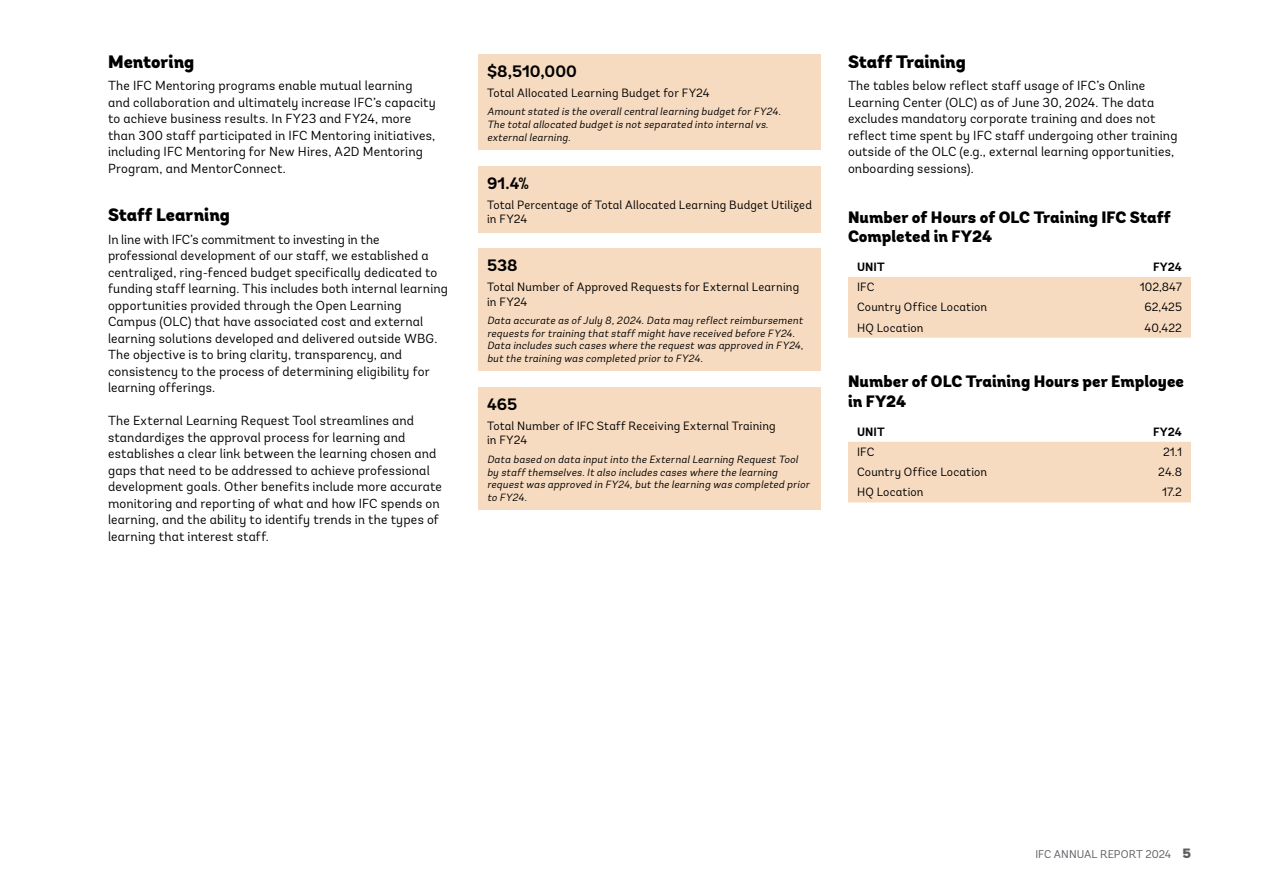
<style>
.page{position:relative;width:1263px;height:893px;background:#fff}
.page>*{position:absolute;margin:0;border:0;box-sizing:border-box;transform-origin:0 0}
.t1{font:900 18px "Andes";color:#000}
.t2{font:900 16.5px/19.8px "Andes";color:#000}
.t3{font:700 16.5px "Andes";letter-spacing:.005em;color:#000}
.t4{font:13.2px/16.5px "Andes";letter-spacing:.01em;color:#000}
.t5{font:12px/14.2px "Andes";letter-spacing:.015em;color:#000}
.t6{font:700 12px "Andes";letter-spacing:.005em;color:#000}
.t7{font:11.25px "Andes";letter-spacing:.01em;color:#5b5d61}
.t8{font:italic 10.5px/12.6px "Andes";color:#000}
.s1{font-weight:900;font-size:13.5px}
</style>
<div class="page">
<div style="left:478px;top:54px;width:343px;height:96px;background:#f7dbc1"></div>
<div style="left:478px;top:166px;width:343px;height:66px;background:#f7dbc1"></div>
<div style="left:478px;top:249px;width:343px;height:122px;background:#f7dbc1"></div>
<div style="left:478px;top:387px;width:343px;height:123px;background:#f7dbc1"></div>
<div style="left:848px;top:277px;width:343px;height:61px;background:#f7dbc1"></div>
<div style="left:848px;top:442px;width:343px;height:60px;background:#f7dbc1"></div>
<h1 class="t1" style="left:108px;top:50px;width:88px">Mentoring</h1>
<p class="t4" style="left:108px;top:77px;width:329px">The IFC Mentoring programs enable mutual learning and collaboration and ultimately increase IFC’s capacity to achieve business results. In FY23 and FY24, more than 300 staff participated in IFC Mentoring initiatives, including IFC Mentoring for New Hires, A2D Mentoring Program, and MentorConnect.</p>
<h1 class="t1" style="left:108px;top:203px;width:123px">Staff Learning</h1>
<p class="t4" style="left:108px;top:231px;width:341px">In line with IFC’s commitment to investing in the professional development of our staff, we established a centralized, ring-fenced budget specifically dedicated to funding staff learning. This includes both internal learning opportunities provided through the Open Learning Campus (OLC) that have associated cost and external learning solutions developed and delivered outside WBG.<br>The objective is to bring clarity, transparency, and consistency to the process of determining eligibility for learning offerings.</p>
<p class="t4" style="left:108px;top:412px;width:336px">The External Learning Request Tool streamlines and standardizes the approval process for learning and establishes a clear link between the learning chosen and gaps that need to be addressed to achieve professional development goals. Other benefits include more accurate monitoring and reporting of what and how IFC spends on learning, and the ability to identify trends in the types of learning that interest staff.</p>
<p class="t3" style="left:487px;top:61px;width:91px">$8,510,000</p>
<p class="t5" style="left:487px;top:85px;width:224px">Total Allocated Learning Budget for FY24</p>
<p class="t8" style="left:487px;top:105px;width:297px">Amount stated is the overallcentrallearning budget forFY24.<br>The totalallocated budget is not separated into internalvs. external learning.</p>
<p class="t3" style="left:487px;top:173px;width:44px">91.4%</p>
<p class="t5" style="left:487px;top:198px;width:326px">Total Percentage of Total Allocated Learning Budget Utilized in FY24</p>
<p class="t3" style="left:487px;top:255px;width:32px">538</p>
<p class="t5" style="left:487px;top:280px;width:314px">Total Number of Approved Requests for External Learning in FY24</p>
<p class="t8" style="left:487px;top:314px;width:320px">Data accurate as ofJuly 8,2024.Data may reflect reimbursement requests fortraining that staffmight have received before FY24.<br>Data includes such cases where the request was approved in FY24, but the training was completed priorto FY24.</p>
<p class="t3" style="left:487px;top:394px;width:32px">465</p>
<p class="t5" style="left:487px;top:419px;width:290px">Total Number of IFC Staff Receiving External Training in FY24</p>
<p class="t8" style="left:487px;top:453px;width:326px">Data based on data input into the ExternalLearning Request Tool by staffthemselves.It also includes cases where the learning request was approved in FY24,but the learning was completed prior to FY24.</p>
<h1 class="t1" style="left:848px;top:50px;width:119px">Staff Training</h1>
<p class="t4" style="left:848px;top:77px;width:331px">The tables below reflect staff usage of IFC’s Online Learning Center (OLC) as of June 30, 2024. The data excludes mandatory corporate training and does not reflect time spent by IFC staff undergoing other training outside of the OLC (e.g., external learning opportunities, onboarding sessions).</p>
<p class="t2" style="left:848px;top:208px;width:324px">Number of Hours of OLC Training IFC Staff<br>Completed in FY24</p>
<p class="t6" style="left:857px;top:259px;width:29px">UNIT</p>
<p class="t6" style="left:1153px;top:259px;width:30px">FY24</p>
<p class="t5" style="left:857px;top:280px;width:19px">IFC</p>
<p class="t5" style="left:1140px;top:280px;width:44px">102,847</p>
<p class="t5" style="left:857px;top:300px;width:132px">Country Office Location</p>
<p class="t5" style="left:1144px;top:300px;width:39px">62,425</p>
<p class="t5" style="left:857px;top:320px;width:68px">HQ Location</p>
<p class="t5" style="left:1144px;top:320px;width:39px">40,422</p>
<p class="t2" style="left:848px;top:373px;width:338px">Number of OLC Training Hours per Employee in FY24</p>
<p class="t6" style="left:857px;top:424px;width:29px">UNIT</p>
<p class="t6" style="left:1153px;top:424px;width:30px">FY24</p>
<p class="t5" style="left:857px;top:445px;width:19px">IFC</p>
<p class="t5" style="left:1163px;top:445px;width:20px">21.1</p>
<p class="t5" style="left:857px;top:465px;width:132px">Country Office Location</p>
<p class="t5" style="left:1158px;top:465px;width:25px">24.8</p>
<p class="t5" style="left:857px;top:485px;width:68px">HQ Location</p>
<p class="t5" style="left:1162px;top:485px;width:21px">17.2</p>
<p class="t7" style="left:1035px;top:847px;width:157px">IFC ANNUAL REPORT 2024 <span class="s1">5</span></p>
</div>
